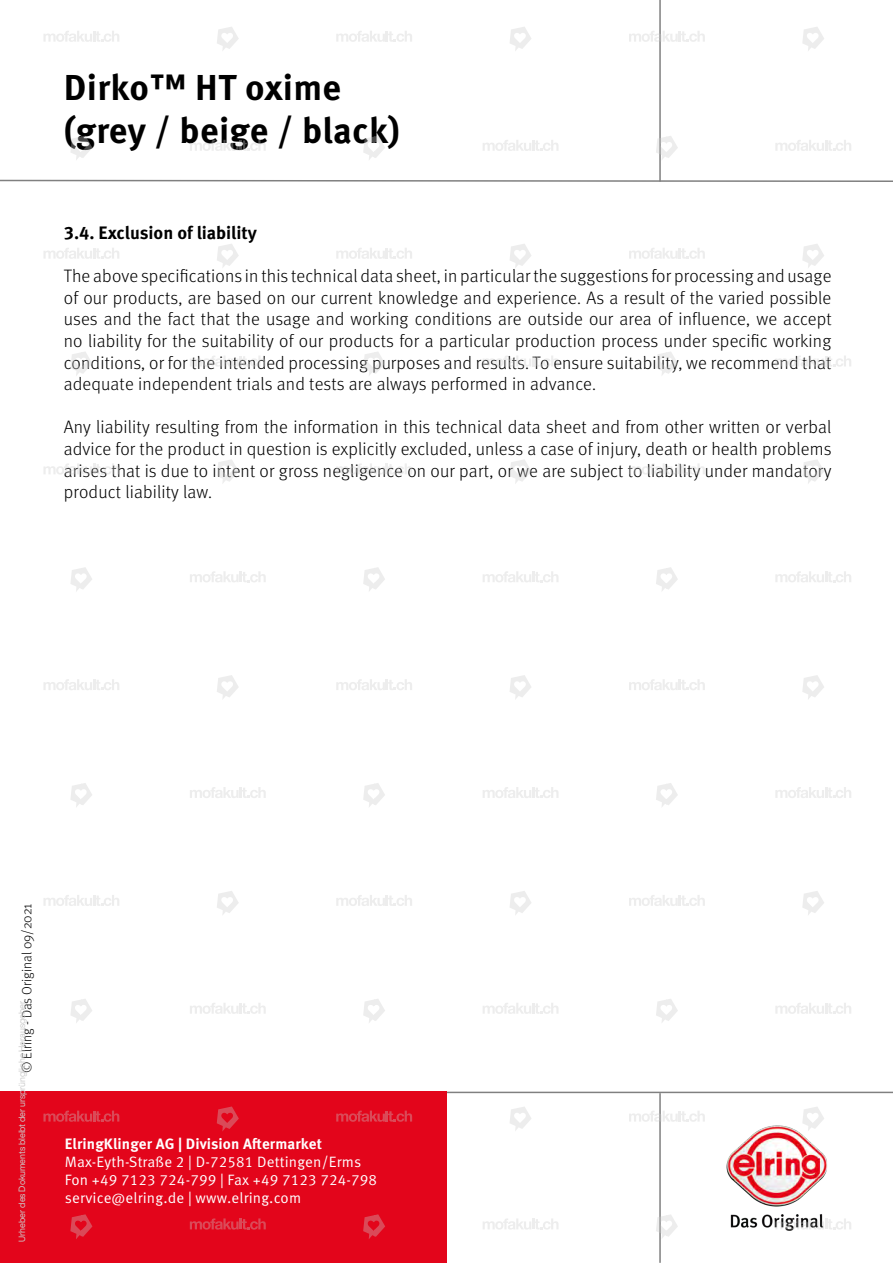
<style>
.page{position:relative;width:893px;height:1263px;background:#fff}
.page>*{position:absolute;margin:0;border:0;box-sizing:border-box;transform-origin:0 0}
.t1{font:700 36px/43.2px "Meta Pro";letter-spacing:.01em;color:#000}
.t2{font:300 18px/21.6px "Meta Pro";letter-spacing:.01em;color:#000;text-align:justify}
.t3{font:700 18px "Meta Pro";color:#000}
.t4{font:15px/18px "Meta Pro Norm";letter-spacing:.01em;color:#fff}
.t5{font:700 15px "Meta Pro";letter-spacing:.01em;color:#fff}
.t6{font:300 13.5px "Meta Pro";color:#000}
.t7{font:9px "Helvetica Now Display";color:#ccc}
</style>
<div class="page">
<hr style="left:659px;top:0;width:2px;height:182px;background:#808080">
<svg style="left:0;top:179px;width:893px;height:3px"></svg>
<hr style="left:659px;top:1093px;width:2px;height:170px;background:#808080">
<hr style="left:446px;top:1092px;width:447px;height:1px;background:#808080">
<img style="left:727px;top:1126px;width:100px;height:104px">
<div style="left:0;top:1092px;width:446px;height:171px;background:#e3051b"></div>
<svg style="left:190px;top:1218px;width:76px;height:11px"></svg>
<svg style="left:70px;top:1214px;width:22px;height:25px"></svg>
<svg style="left:483px;top:1218px;width:75px;height:11px"></svg>
<svg style="left:363px;top:1214px;width:22px;height:25px"></svg>
<svg style="left:775px;top:1218px;width:76px;height:11px"></svg>
<svg style="left:656px;top:1214px;width:22px;height:25px"></svg>
<svg style="left:43px;top:1110px;width:76px;height:12px"></svg>
<svg style="left:217px;top:1106px;width:22px;height:25px"></svg>
<svg style="left:190px;top:1003px;width:76px;height:11px"></svg>
<svg style="left:71px;top:999px;width:21px;height:24px"></svg>
<svg style="left:336px;top:1110px;width:76px;height:12px"></svg>
<svg style="left:510px;top:1107px;width:21px;height:24px"></svg>
<svg style="left:483px;top:1003px;width:75px;height:11px"></svg>
<svg style="left:363px;top:999px;width:22px;height:24px"></svg>
<svg style="left:629px;top:1110px;width:76px;height:12px"></svg>
<svg style="left:802px;top:1107px;width:22px;height:24px"></svg>
<svg style="left:775px;top:1003px;width:76px;height:11px"></svg>
<svg style="left:656px;top:999px;width:22px;height:23px"></svg>
<svg style="left:44px;top:895px;width:75px;height:11px"></svg>
<svg style="left:217px;top:891px;width:22px;height:24px"></svg>
<svg style="left:190px;top:787px;width:76px;height:11px"></svg>
<svg style="left:71px;top:783px;width:21px;height:24px"></svg>
<svg style="left:336px;top:895px;width:76px;height:11px"></svg>
<svg style="left:510px;top:891px;width:21px;height:24px"></svg>
<svg style="left:483px;top:787px;width:75px;height:11px"></svg>
<svg style="left:363px;top:783px;width:22px;height:24px"></svg>
<svg style="left:629px;top:895px;width:76px;height:11px"></svg>
<svg style="left:802px;top:891px;width:22px;height:24px"></svg>
<svg style="left:775px;top:787px;width:76px;height:11px"></svg>
<svg style="left:656px;top:783px;width:22px;height:24px"></svg>
<svg style="left:44px;top:679px;width:75px;height:11px"></svg>
<svg style="left:217px;top:675px;width:21px;height:24px"></svg>
<svg style="left:190px;top:571px;width:76px;height:11px"></svg>
<svg style="left:71px;top:567px;width:21px;height:24px"></svg>
<svg style="left:336px;top:679px;width:76px;height:11px"></svg>
<svg style="left:510px;top:675px;width:21px;height:24px"></svg>
<svg style="left:483px;top:571px;width:75px;height:11px"></svg>
<svg style="left:363px;top:567px;width:22px;height:24px"></svg>
<svg style="left:629px;top:679px;width:76px;height:11px"></svg>
<svg style="left:802px;top:675px;width:22px;height:24px"></svg>
<svg style="left:775px;top:571px;width:76px;height:11px"></svg>
<svg style="left:656px;top:567px;width:22px;height:24px"></svg>
<svg style="left:44px;top:463px;width:75px;height:12px"></svg>
<svg style="left:217px;top:459px;width:22px;height:24px"></svg>
<svg style="left:190px;top:356px;width:76px;height:11px"></svg>
<svg style="left:71px;top:352px;width:21px;height:24px"></svg>
<svg style="left:336px;top:463px;width:76px;height:12px"></svg>
<svg style="left:510px;top:460px;width:21px;height:24px"></svg>
<svg style="left:483px;top:356px;width:75px;height:11px"></svg>
<svg style="left:363px;top:352px;width:22px;height:23px"></svg>
<svg style="left:629px;top:463px;width:76px;height:12px"></svg>
<svg style="left:802px;top:460px;width:22px;height:24px"></svg>
<svg style="left:775px;top:356px;width:76px;height:11px"></svg>
<svg style="left:656px;top:352px;width:22px;height:23px"></svg>
<svg style="left:44px;top:248px;width:75px;height:11px"></svg>
<svg style="left:217px;top:244px;width:22px;height:24px"></svg>
<svg style="left:190px;top:140px;width:76px;height:11px"></svg>
<svg style="left:71px;top:136px;width:21px;height:24px"></svg>
<svg style="left:336px;top:248px;width:76px;height:11px"></svg>
<svg style="left:510px;top:244px;width:21px;height:24px"></svg>
<svg style="left:483px;top:140px;width:75px;height:11px"></svg>
<svg style="left:363px;top:136px;width:22px;height:24px"></svg>
<svg style="left:629px;top:248px;width:76px;height:11px"></svg>
<svg style="left:802px;top:244px;width:22px;height:24px"></svg>
<svg style="left:775px;top:140px;width:76px;height:11px"></svg>
<svg style="left:656px;top:136px;width:22px;height:25px"></svg>
<svg style="left:44px;top:31px;width:75px;height:11px"></svg>
<svg style="left:217px;top:27px;width:22px;height:24px"></svg>
<svg style="left:336px;top:31px;width:76px;height:11px"></svg>
<svg style="left:510px;top:27px;width:21px;height:24px"></svg>
<svg style="left:629px;top:31px;width:76px;height:11px"></svg>
<svg style="left:802px;top:27px;width:22px;height:24px"></svg>
<h1 class="t1" style="left:64px;top:63px;width:338px">Dirko™ HT oxime (grey / beige / black)</h1>
<p class="t3" style="left:64px;top:219px;width:195px">3.4. Exclusion of liability</p>
<p class="t2" style="left:64px;top:264px;width:769px">The above specifications in this technical data sheet, in particular the suggestions for processing and usage of our products, are based on our current knowledge and experience. As a result of the varied possible uses and the fact that the usage and working conditions are outside our area of influence, we accept no liability for the suitability of our products for a particular production process under specific working conditions, or for the intended processing purposes and results. To ensure suitability, we recommend that adequate independent trials and tests are always performed in advance.</p>
<p class="t2" style="left:64px;top:415px;width:769px">Any liability resulting from the information in this technical data sheet and from other written or verbal advice for the product in question is explicitly excluded, unless a case of injury, death or health problems arises that is due to intent or gross negligence on our part, or we are subject to liability under mandatory product liability law.</p>
<p class="t6" style="left:17px;top:1073px;width:171px;rotate:-90deg">© Elring - Das Original 09/2021</p>
<p class="t7" style="left:16px;top:1242px;width:243px;rotate:-90deg">Urheber des Dokuments bleibt der ursprüngliche Herausgeber.</p>
<p class="t5" style="left:65px;top:1132px;width:259px">ElringKlinger AG | Division Aftermarket</p>
<p class="t4" style="left:65px;top:1152px;width:314px">Max-Eyth-Straße 2 | D-72581 Dettingen/Erms<br>Fon +49 7123 724-799 | Fax +49 7123 724-798 service@elring.de | www.elring.com</p>
</div>
